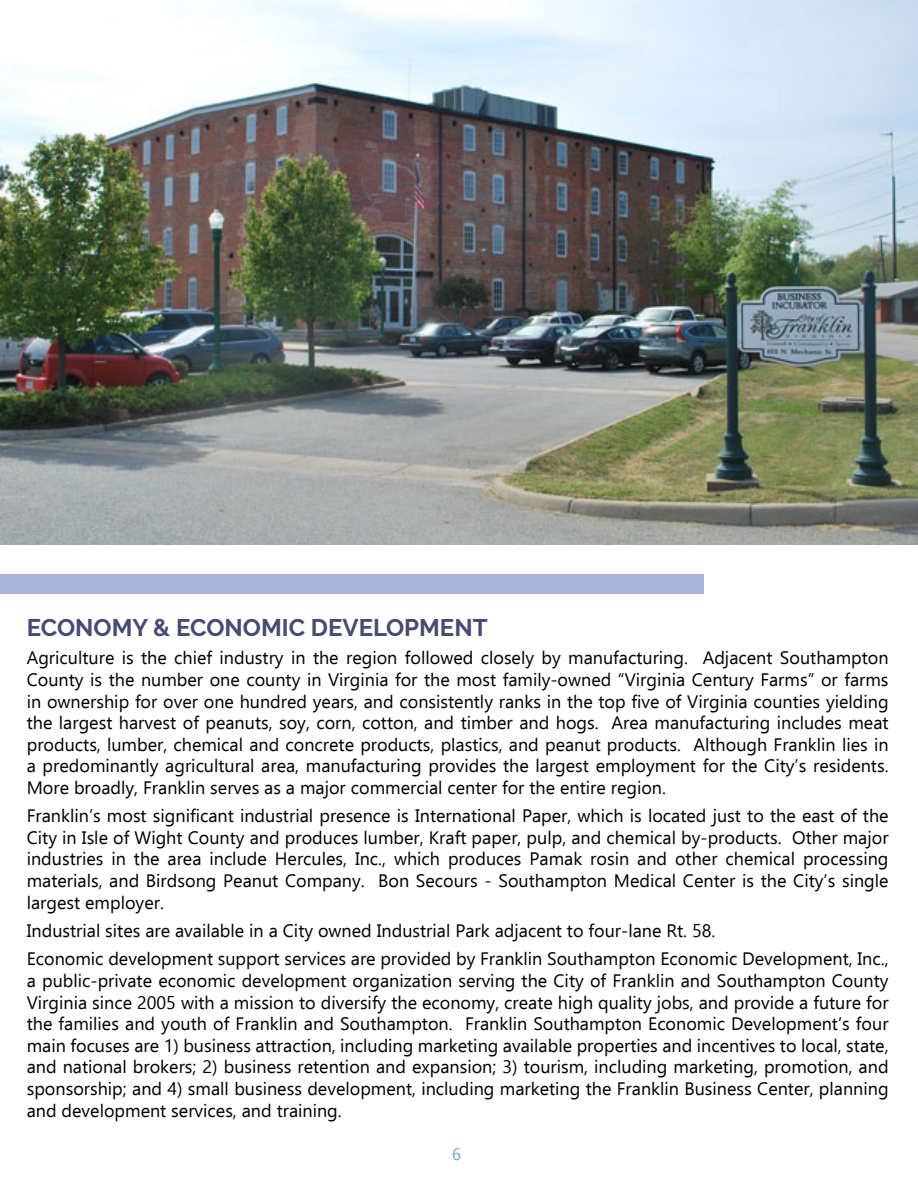
<style>
.page{position:relative;width:918px;height:1188px;background:#fff}
.page>*{position:absolute;margin:0;border:0;box-sizing:border-box;transform-origin:0 0}
.t1{font:700 24px "Raleway";color:#474a74}
.t2{font:18px/21.6px "Ebrima";color:#000;text-align:justify}
.t3{font:16.5px "Ebrima";color:#6aa3c0}
</style>
<div class="page">
<div style="left:0;top:575px;width:703px;height:19px;background:#a7b4d9"></div>
<img style="left:0;top:0;width:918px;height:544px">
<h1 class="t1" style="left:27px;top:614px;width:462px">ECONOMY &amp; ECONOMIC DEVELOPMENT</h1>
<p class="t2" style="left:27px;top:647px;width:863px">Agriculture is the chief industry in the region followed closely by manufacturing. Adjacent Southampton County is the number one county in Virginia for the most family-owned “Virginia Century Farms” or farms in ownership for over one hundred years, and consistently ranks in the top five of Virginia counties yielding the largest harvest of peanuts, soy, corn, cotton, and timber and hogs. Area manufacturing includes meat products, lumber, chemical and concrete products, plastics, and peanut products. Although Franklin lies in a predominantly agricultural area, manufacturing provides the largest employment for the City’s residents.<br>More broadly, Franklin serves as a major commercial center for the entire region.</p>
<p class="t2" style="left:27px;top:805px;width:863px">Franklin’s most significant industrial presence is International Paper, which is located just to the east of the City in Isle of Wight County and produces lumber, Kraft paper, pulp, and chemical by-products. Other major industries in the area include Hercules, Inc., which produces Pamak rosin and other chemical processing materials, and Birdsong Peanut Company. Bon Secours - Southampton Medical Center is the City’s single largest employer.</p>
<p class="t2" style="left:27px;top:916px;width:863px;line-height:28.3px">Industrial sites are available in a City owned Industrial Park adjacent to four-lane Rt. 58.<br>Economic development support services are provided by Franklin Southampton Economic Development, Inc.,</p>
<p class="t2" style="left:27px;top:969px;width:863px">a public-private economic development organization serving the City of Franklin and Southampton County Virginia since 2005 with a mission to diversify the economy, create high quality jobs, and provide a future for the families and youth of Franklin and Southampton. Franklin Southampton Economic Development’s four main focuses are 1) business attraction, including marketing available properties and incentives to local, state, and national brokers; 2) business retention and expansion; 3) tourism, including marketing, promotion, and sponsorship; and 4) small business development, including marketing the Franklin Business Center, planning and development services, and training.</p>
<p class="t3" style="left:452px;top:1142px;width:10px">6</p>
</div>
